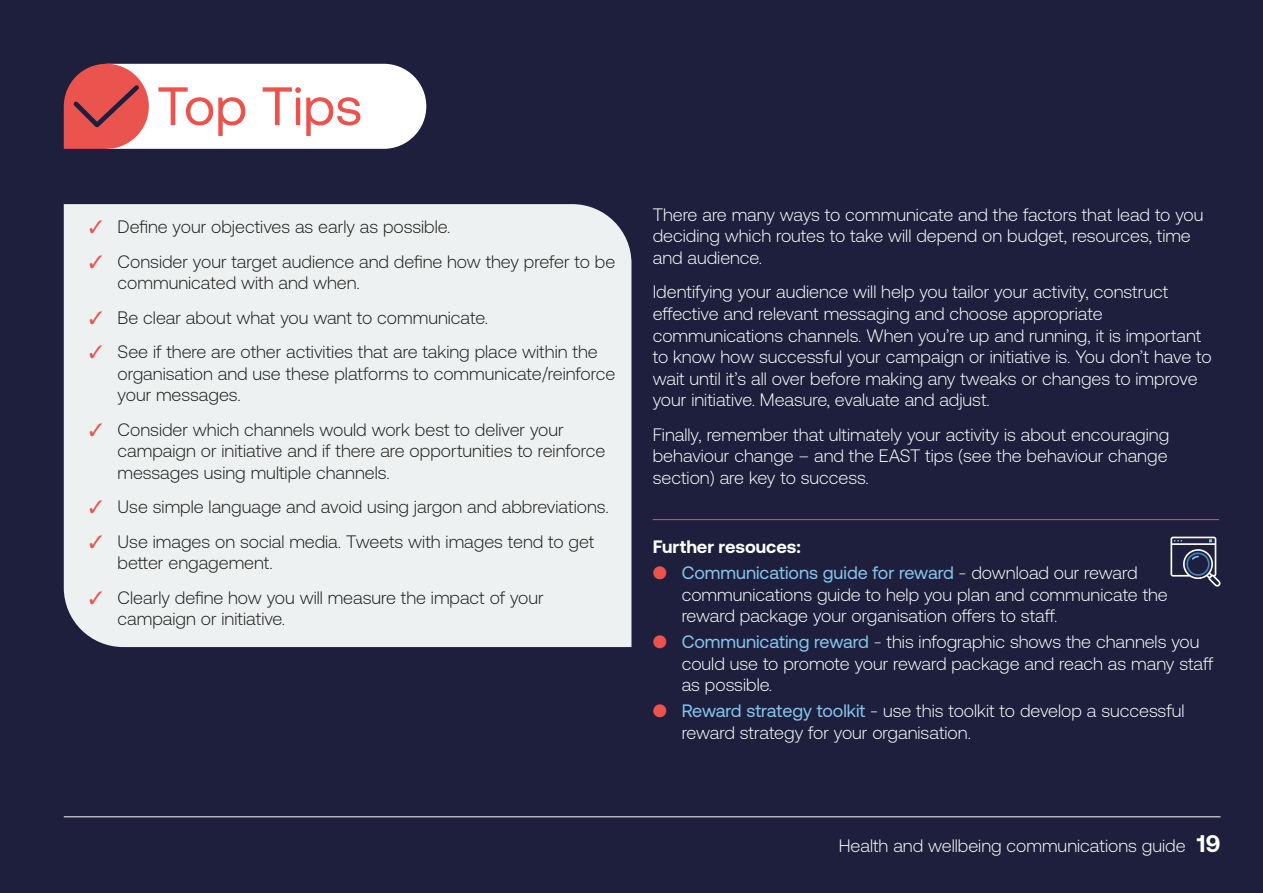
<style>
.page{position:relative;width:1263px;height:893px;background:#1d1f3d}
.page>*{position:absolute;margin:0;border:0;box-sizing:border-box;transform-origin:0 0}
.t1{font:54px "Aeonik Pro";color:#ea534e}
.t2{font:300 18px/21.6px "Aeonik Pro";color:#fff}
.t3{font:300 18px/21.6px "Aeonik Pro";color:#1d1d1b}
.t4{font:700 18px "Aeonik Pro";color:#fff}
.s1{color:#ea534e}
.s2{font-weight:400;color:#86c5ed}
.s3{font-weight:700;font-size:24px}
</style>
<div class="page">
<div style="left:64px;top:204px;width:567px;height:443px;background:#edf1f1"></div>
<hr style="left:64px;top:816px;width:1156px;height:1px;background:#fff">
<svg style="left:64px;top:64px;width:362px;height:85px"></svg>
<svg style="left:1170px;top:537px;width:50px;height:49px"></svg>
<hr style="left:653px;top:519px;width:566px;height:1px;background:#ea534e">
<p class="t1" style="left:157px;top:77px;width:206px">Top Tips</p>
<p class="t3" style="left:89px;top:216px;width:363px"><span class="s1">✓</span> Define your objectives as early as possible.</p>
<p class="t3" style="left:118px;top:251px;width:499px;text-indent:-28px"><span class="s1">✓</span> Consider your target audience and define how they prefer to be communicated with and when.</p>
<p class="t3" style="left:89px;top:307px;width:400px"><span class="s1">✓</span> Be clear about what you want to communicate.</p>
<p class="t3" style="left:118px;top:341px;width:499px;text-indent:-28px"><span class="s1">✓</span> See if there are other activities that are taking place within the organisation and use these platforms to communicate/reinforce your messages.</p>
<p class="t3" style="left:118px;top:419px;width:489px;text-indent:-28px"><span class="s1">✓</span> Consider which channels would work best to deliver your campaign or initiative and if there are opportunities to reinforce messages using multiple channels.</p>
<p class="t3" style="left:89px;top:496px;width:521px"><span class="s1">✓</span> Use simple language and avoid using jargon and abbreviations.</p>
<p class="t3" style="left:118px;top:531px;width:478px;text-indent:-28px"><span class="s1">✓</span> Use images on social media. Tweets with images tend to get better engagement.</p>
<p class="t3" style="left:118px;top:587px;width:428px;text-indent:-28px"><span class="s1">✓</span> Clearly define how you will measure the impact of your campaign or initiative.</p>
<p class="t2" style="left:653px;top:204px;width:552px">There are many ways to communicate and the factors that lead to you deciding which routes to take will depend on budget, resources, time and audience.</p>
<p class="t2" style="left:653px;top:281px;width:560px">Identifying your audience will help you tailor your activity, construct effective and relevant messaging and choose appropriate communications channels. When you’re up and running, it is important to know how successful your campaign or initiative is. You don’t have to wait until it’s all over before making any tweaks or changes to improve your initiative. Measure, evaluate and adjust.</p>
<p class="t2" style="left:653px;top:424px;width:518px;text-align:justify">Finally, remember that ultimately your activity is about encouraging behaviour change – and the EAST tips (see the behaviour change section) are key to success.</p>
<p class="t4" style="left:653px;top:537px;width:150px">Further resouces:</p>
<p class="t2" style="left:682px;top:562px;width:488px;text-indent:-29px"><span class="s1">●</span> <span class="s2">Communications guide for reward</span> - download our reward communications guide to help you plan and communicate the reward package your organisation offers to staff.</p>
<p class="t2" style="left:682px;top:631px;width:533px;text-indent:-29px"><span class="s1">●</span> <span class="s2">Communicating reward</span> - this infographic shows the channels you could use to promote your reward package and reach as many staff as possible.</p>
<p class="t2" style="left:682px;top:700px;width:504px;text-indent:-29px"><span class="s1">●</span> <span class="s2">Reward strategy toolkit</span> - use this toolkit to develop a successful reward strategy for your organisation.</p>
<p class="t2" style="left:839px;top:835px;width:383px">Health and wellbeing communications guide <span class="s3">19</span></p>
</div>
